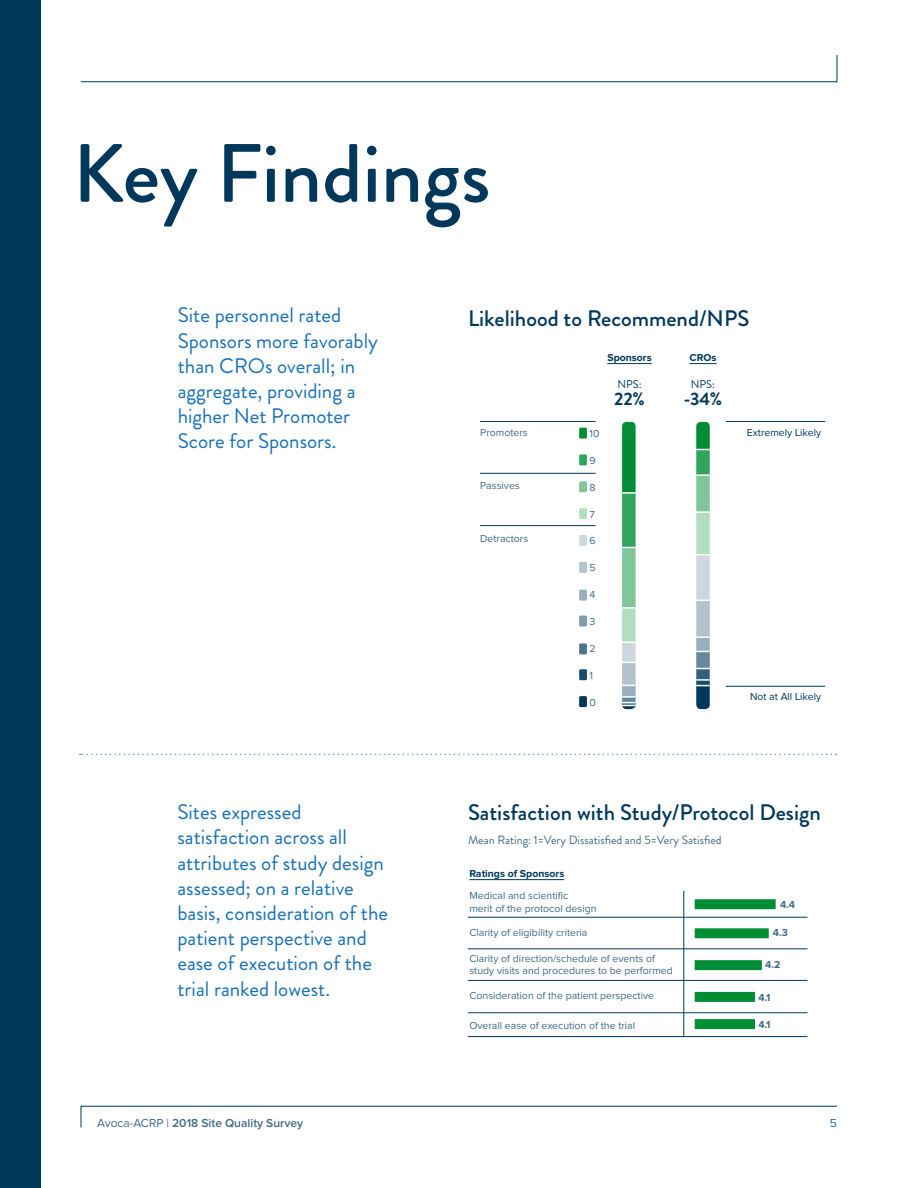
<style>
.page{position:relative;width:918px;height:1188px;background:#fff}
.page>*{position:absolute;margin:0;border:0;box-sizing:border-box;transform-origin:0 0}
.t1{font:500 82.5px "Brandon Grotesque";color:#00385c}
.t2{font:500 22.5px "Brandon Grotesque";color:#00385c}
.t3{font:21px/25.2px "Brandon Grotesque";color:#1770b8}
.t4{font:700 18px "Brandon Grotesque";color:#00385c}
.t5{font:12px "Brandon Grotesque";color:#406a85}
.t6{font:600 12px "Proxima Nova";color:#406a85}
.t7{font:12px "Proxima Nova";color:#1770b8}
.t8{font:11.25px "Brandon Grotesque";color:#00385c}
.t9{font:10.5px/12.6px "Proxima Nova";color:#406a85}
.t10{font:700 10.5px "Proxima Nova";color:#00385c}
.t11{font:10.5px "Proxima Nova";color:#00385c}
.t12{font:700 10.5px "Proxima Nova";color:#406a85}
.s1{font-weight:400}
</style>
<div class="page">
<svg style="left:81px;top:55px;width:757px;height:27px"></svg>
<svg style="left:80px;top:1106px;width:757px;height:22px"></svg>
<div style="left:0;top:0;width:40px;height:1188px;background:#00385c"></div>
<svg style="left:622px;top:422px;width:14px;height:287px;background:#6cb78c"></svg>
<svg style="left:696px;top:422px;width:14px;height:287px;background:#84b4a6"></svg>
<svg style="left:690px;top:363px;width:27px;height:1px"></svg>
<hr style="left:607px;top:363px;width:45px;height:1px;background:#00385c">
<div style="left:579px;top:428px;width:8px;height:11px;background:#008d34"></div>
<div style="left:579px;top:454px;width:8px;height:11px;background:#33a45d"></div>
<div style="left:579px;top:481px;width:8px;height:11px;background:#80c69a"></div>
<div style="left:579px;top:508px;width:8px;height:11px;background:#b3ddc2"></div>
<div style="left:579px;top:535px;width:8px;height:11px;background:#ccd7de"></div>
<div style="left:579px;top:562px;width:8px;height:11px;background:#b3c3ce"></div>
<div style="left:579px;top:590px;width:8px;height:11px;background:#99afbe"></div>
<div style="left:579px;top:616px;width:8px;height:11px;background:#809cad"></div>
<div style="left:579px;top:643px;width:8px;height:11px;background:#4d748d"></div>
<div style="left:579px;top:669px;width:8px;height:11px;background:#1a4c6c"></div>
<div style="left:579px;top:696px;width:8px;height:11px;background:#00385c"></div>
<hr style="left:480px;top:473px;width:116px;height:1px;background:#00385c">
<hr style="left:480px;top:421px;width:116px;height:1px;background:#00385c">
<hr style="left:726px;top:421px;width:99px;height:1px;background:#00385c">
<hr style="left:726px;top:686px;width:99px;height:1px;background:#00385c">
<hr style="left:480px;top:525px;width:116px;height:1px;background:#00385c">
<hr style="left:469px;top:879px;width:95px;height:1px;background:#00385c">
<hr style="left:468px;top:1012px;width:340px;height:1px;background:#00385c">
<hr style="left:468px;top:1036px;width:340px;height:1px;background:#00385c">
<hr style="left:468px;top:980px;width:340px;height:1px;background:#00385c">
<hr style="left:468px;top:948px;width:340px;height:1px;background:#00385c">
<hr style="left:468px;top:917px;width:340px;height:1px;background:#00385c">
<svg style="left:695px;top:899px;width:81px;height:130px"></svg>
<hr style="left:683px;top:891px;width:1px;height:146px;background:#00385c">
<svg style="left:80px;top:754px;width:757px;height:1px"></svg>
<h1 class="t1" style="left:73px;top:116px;width:419px">Key Findings</h1>
<p class="t3" style="left:178px;top:303px;width:202px">Site personnel rated<br>Sponsors more favorably than CROs overall; in aggregate, providing a higher Net Promoter<br>Score for Sponsors.</p>
<p class="t2" style="left:468px;top:303px;width:283px">Likelihood to Recommend/NPS</p>
<p class="t10" style="left:607px;top:352px;width:46px">Sponsors</p>
<p class="t10" style="left:690px;top:352px;width:29px">CROs</p>
<p class="t8" style="left:691px;top:376px;width:26px">NPS:</p>
<p class="t4" style="left:684px;top:386px;width:40px">-34%</p>
<p class="t8" style="left:617px;top:376px;width:26px">NPS:</p>
<p class="t4" style="left:614px;top:386px;width:32px">22%</p>
<p class="t11" style="left:747px;top:428px;width:76px">Extremely Likely</p>
<p class="t9" style="left:480px;top:427px;width:49px">Promoters</p>
<p class="t9" style="left:590px;top:428px;width:11px">10</p>
<p class="t9" style="left:590px;top:455px;width:8px">9</p>
<p class="t9" style="left:590px;top:481px;width:8px">8</p>
<p class="t9" style="left:590px;top:508px;width:7px">7</p>
<p class="t9" style="left:590px;top:535px;width:8px">6</p>
<p class="t9" style="left:590px;top:562px;width:8px">5</p>
<p class="t9" style="left:590px;top:589px;width:7px">4</p>
<p class="t9" style="left:590px;top:616px;width:7px">3</p>
<p class="t9" style="left:590px;top:643px;width:8px">2</p>
<p class="t9" style="left:590px;top:669px;width:5px">1</p>
<p class="t9" style="left:590px;top:696px;width:8px">0</p>
<p class="t9" style="left:480px;top:479px;width:41px">Passives</p>
<p class="t9" style="left:480px;top:532px;width:50px">Detractors</p>
<p class="t11" style="left:750px;top:692px;width:73px">Not at All Likely</p>
<p class="t3" style="left:177px;top:800px;width:212px">Sites expressed satisfaction across all attributes of study design assessed; on a relative basis, consideration of the patient perspective and ease of execution of the trial ranked lowest.</p>
<p class="t2" style="left:468px;top:797px;width:354px">Satisfaction with Study/Protocol Design</p>
<p class="t5" style="left:468px;top:831px;width:255px">Mean Rating: 1=Very Dissatisfied and 5=Very Satisfied</p>
<p class="t10" style="left:469px;top:868px;width:96px">Ratings of Sponsors</p>
<p class="t9" style="left:469px;top:890px;width:129px">Medical and scientific<br>merit of the protocol design</p>
<p class="t9" style="left:469px;top:927px;width:120px">Clarity of eligibility criteria</p>
<p class="t9" style="left:469px;top:952px;width:205px">Clarity of direction/schedule of events of study visits and procedures to be performed</p>
<p class="t9" style="left:469px;top:990px;width:186px">Consideration of the patient perspective</p>
<p class="t9" style="left:469px;top:1020px;width:167px">Overall ease of execution of the trial</p>
<p class="t12" style="left:780px;top:899px;width:17px">4.4</p>
<p class="t12" style="left:773px;top:928px;width:17px">4.3</p>
<p class="t12" style="left:765px;top:960px;width:17px">4.2</p>
<p class="t12" style="left:758px;top:993px;width:14px">4.1</p>
<p class="t12" style="left:758px;top:1019px;width:14px">4.1</p>
<p class="t6" style="left:97px;top:1117px;width:207px"><span class="s1">Avoca-ACRP |</span> 2018 Site Quality Survey</p>
<p class="t7" style="left:830px;top:1117px;width:9px">5</p>
</div>
